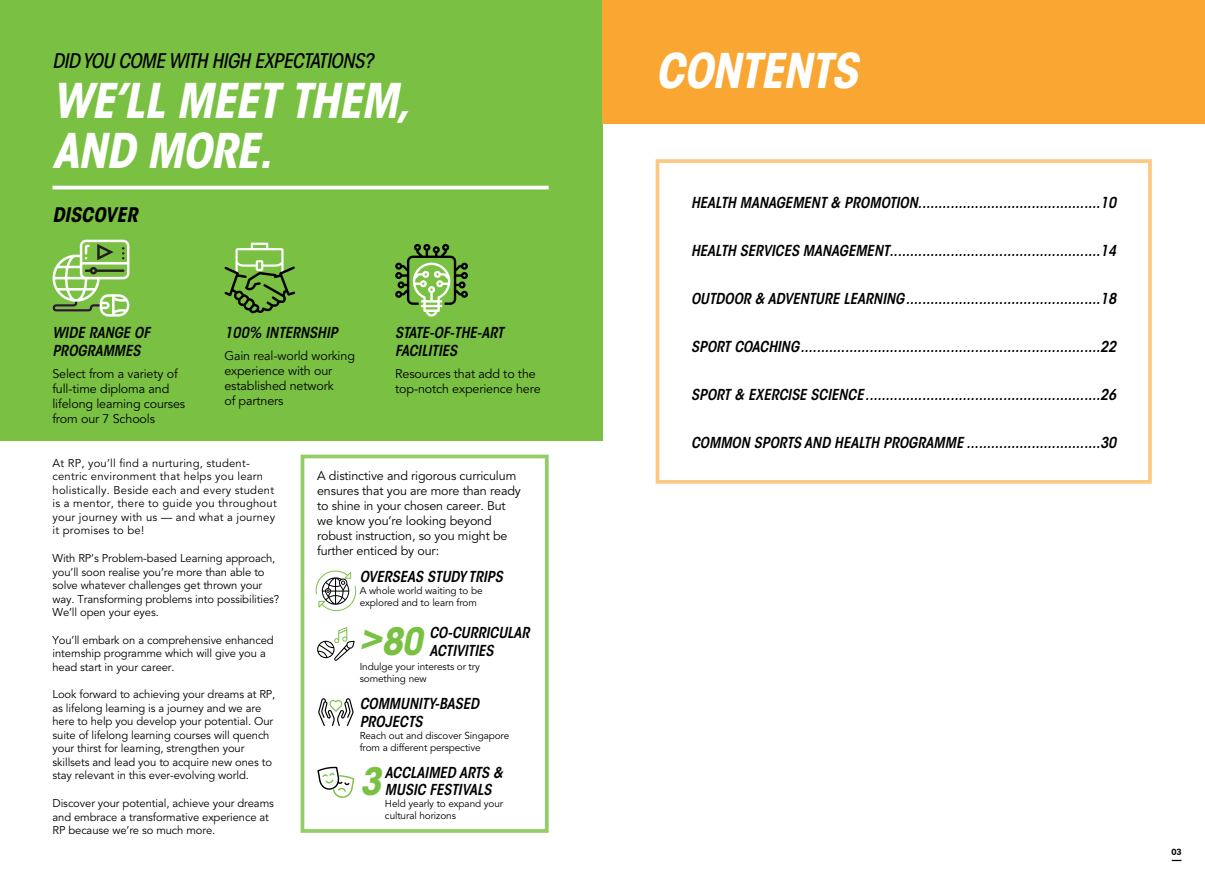
<style>
.page{position:relative;width:1205px;height:886px;background:#fff}
.page>*{position:absolute;margin:0;border:0;box-sizing:border-box;transform-origin:0 0}
.t1{font:italic 700 condensed 47.5px/50px "ITC Avant Garde Std";letter-spacing:-.02em;color:#fff}
.t2{font:italic 700 condensed 37.5px "ITC Avant Garde Std";color:#7ac143}
.t3{font:italic 500 condensed 20px "ITC Avant Garde Std";letter-spacing:-.02em;color:#000}
.t4{font:italic 700 condensed 20px "ITC Avant Garde Std";color:#000}
.t5{font:italic 600 condensed 15px/17.5px "ITC Avant Garde Std";color:#000}
.t6{font:12.5px/15px "Avenir LT Std";letter-spacing:-.01em;color:#000}
.t7{font:11.25px/13.5px "Avenir LT Std";letter-spacing:-.01em;color:#000}
.t8{font:11.25px/13.5px "Avenir LT Std";letter-spacing:.02em;color:#000}
.t9{font:10px/12px "Avenir LT Std";letter-spacing:-.01em;color:#000}
.t10{font:900 8.75px "Avenir";color:#000}
</style>
<div class="page">
<div style="left:0;top:0;width:602px;height:441px;background:#7ac143"></div>
<svg style="left:316px;top:570px;width:40px;height:41px"></svg>
<svg style="left:318px;top:698px;width:35px;height:28px"></svg>
<svg style="left:317px;top:627px;width:38px;height:34px"></svg>
<svg style="left:317px;top:767px;width:37px;height:31px"></svg>
<svg style="left:53px;top:240px;width:76px;height:77px"></svg>
<svg style="left:224px;top:243px;width:71px;height:71px"></svg>
<svg style="left:395px;top:244px;width:73px;height:73px"></svg>
<div style="left:602px;top:0;width:603px;height:124px;background:#faa632"></div>
<div style="left:301px;top:455px;width:248px;height:378px;border:4px solid #7ac143"></div>
<hr style="left:53px;top:186px;width:496px;height:3px;background:#fff">
<h3 class="t3" style="left:53px;top:48px;width:322px">DID YOU COME WITH HIGH EXPECTATIONS?</h3>
<h1 class="t1" style="left:53px;top:76px;width:359px">WE’LL MEET THEM,<br>AND MORE.</h1>
<h3 class="t4" style="left:52px;top:202px;width:87px">DISCOVER</h3>
<h3 class="t5" style="left:52px;top:324px;width:99px">WIDE RANGE OF<br>PROGRAMMES</h3>
<p class="t6" style="left:52px;top:366px;width:134px">Select from a variety of full-time diploma and lifelong learning courses from our 7 Schools</p>
<h3 class="t5" style="left:224px;top:324px;width:115px">100% INTERNSHIP</h3>
<p class="t6" style="left:224px;top:349px;width:132px">Gain real-world working experience with our established network<br>of partners</p>
<h3 class="t5" style="left:395px;top:324px;width:110px">STATE-OF-THE-ART<br>FACILITIES</h3>
<p class="t6" style="left:395px;top:366px;width:147px">Resources that add to the top-notch experience here</p>
<p class="t8" style="left:53px;top:456px;width:226px">At RP, you’ll find a nurturing, student&shy;centric environment that helps you learn holistically. Beside each and every student is a mentor, there to guide you throughout your journey with us — and what a journey it promises to be!</p>
<p class="t7" style="left:53px;top:552px;width:228px">With RP’s Problem-based Learning approach, you’ll soon realise you’re more than able to solve whatever challenges get thrown your way. Transforming problems into possibilities?<br>We’ll open your eyes.</p>
<p class="t7" style="left:53px;top:633px;width:223px">You’ll embark on a comprehensive enhanced internship programme which will give you a head start in your career.</p>
<p class="t7" style="left:53px;top:688px;width:224px">Look forward to achieving your dreams at RP, as lifelong learning is a journey and we are here to help you develop your potential. Our suite of lifelong learning courses will quench your thirst for learning, strengthen your skillsets and lead you to acquire new ones to stay relevant in this ever-evolving world.</p>
<p class="t7" style="left:53px;top:797px;width:223px">Discover your potential, achieve your dreams and embrace a transformative experience at<br>RP because we’re so much more.</p>
<p class="t6" style="left:317px;top:468px;width:205px">A distinctive and rigorous curriculum ensures that you are more than ready to shine in your chosen career. But we know you’re looking beyond robust instruction, so you might be further enticed by our:</p>
<h3 class="t5" style="left:360px;top:568px;width:145px">OVERSEAS STUDY TRIPS</h3>
<p class="t9" style="left:360px;top:584px;width:124px">A whole world waiting to be explored and to learn from</p>
<h2 class="t2" style="left:360px;top:617px;width:64px">&gt;80</h2>
<h3 class="t5" style="left:429px;top:624px;width:102px">CO-CURRICULAR</h3>
<h3 class="t5" style="left:429px;top:642px;width:66px">ACTIVITIES</h3>
<p class="t9" style="left:360px;top:661px;width:122px">Indulge your interests or try something new</p>
<h3 class="t5" style="left:360px;top:695px;width:121px">COMMUNITY-BASED<br>PROJECTS</h3>
<p class="t9" style="left:360px;top:730px;width:151px">Reach out and discover Singapore from a different perspective</p>
<h2 class="t2" style="left:360px;top:757px;width:22px">3</h2>
<h3 class="t5" style="left:385px;top:764px;width:120px">ACCLAIMED ARTS &amp;<br>MUSIC FESTIVALS</h3>
<p class="t9" style="left:385px;top:798px;width:120px">Held yearly to expand your cultural horizons</p>
<h1 class="t1" style="left:656px;top:46px;width:203px">CONTENTS</h1>
<h3 class="t5" style="left:691px;top:194px;width:427px">HEALTH MANAGEMENT &amp; PROMOTION.............................................10</h3>
<h3 class="t5" style="left:691px;top:242px;width:427px">HEALTH SERVICES MANAGEMENT....................................................14</h3>
<h3 class="t5" style="left:691px;top:290px;width:427px">OUTDOOR &amp; ADVENTURE LEARNING................................................18</h3>
<h3 class="t5" style="left:691px;top:338px;width:427px">SPORT COACHING..........................................................................22</h3>
<h3 class="t5" style="left:691px;top:386px;width:427px">SPORT &amp; EXERCISE SCIENCE..........................................................26</h3>
<h3 class="t5" style="left:691px;top:434px;width:427px">COMMON SPORTS AND HEALTH PROGRAMME .................................30</h3>
<p class="t10" style="left:1171px;top:846px;width:12px">03</p>
</div>
